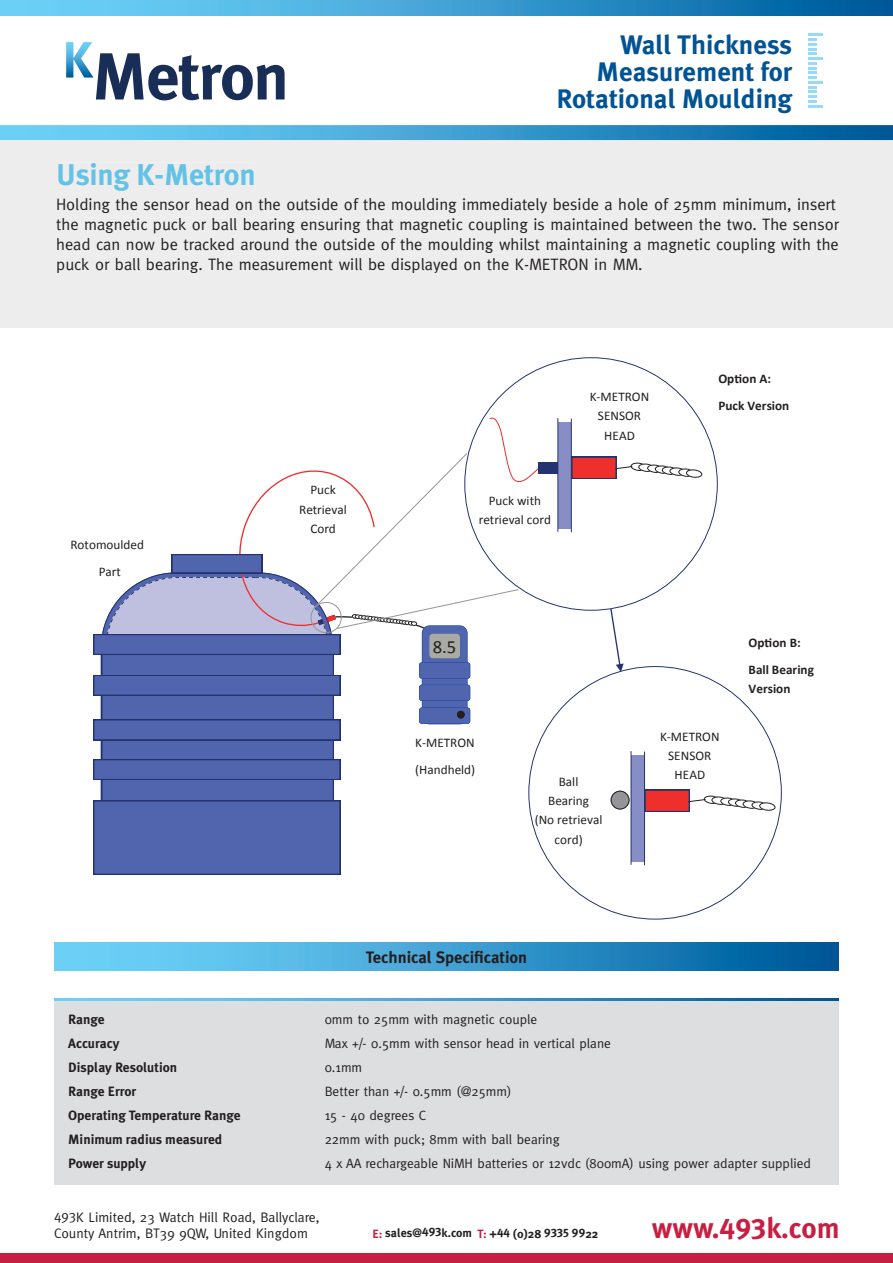
<style>
.page{position:relative;width:893px;height:1263px;background:#fff}
.page>*{position:absolute;margin:0;border:0;box-sizing:border-box;transform-origin:0 0}
.t1{font:700 66.45px "Meta Plus";letter-spacing:-.03em;color:#192e57}
.t2{font:700 30px "Meta Plus";letter-spacing:-.01em;color:#64c2e7}
.t3{font:700 28.8px "Meta Plus";color:#c71f41}
.t4{font:700 26.7px/26.7px "Meta Plus";color:#005394;text-align:right}
.t5{font:18.6px "Calibri";color:#231f20}
.t6{font:16.5px/19.8px "Meta";color:#231f20}
.t7{font:700 16.5px "Meta Plus";color:#231f20}
.t8{font:13.8px/15.5px "Meta";color:#231f20}
.t9{font:13.5px "Meta";color:#231f20}
.t10{font:700 13.5px "Meta Plus";color:#231f20}
.t11{font:13.2px/19.4px "Calibri";color:#231f20;text-align:center}
.t12{font:700 13.2px/27.2px "Calibri";color:#231f20}
.t13{font:700 12px "Meta Plus";color:#231f20}
.s1{color:#c71f41}
</style>
<div class="page">
<svg style="left:0;top:0;width:893px;height:140px;background:#3c9dcf"></svg>
<div style="left:0;top:16px;width:893px;height:109px;background:#fff"></div>
<div style="left:0;top:1253px;width:893px;height:10px;background:#c71f41"></div>
<div style="left:54px;top:943px;width:785px;height:28px;background:linear-gradient(to right,#7bdeff,#005b9c)"></div>
<div style="left:54px;top:999px;width:785px;height:185px;background:#dddee0"></div>
<svg style="left:54px;top:998px;width:785px;height:2px;background:#3b9ccf"></svg>
<svg style="left:66px;top:42px;width:28px;height:36px"></svg>
<hr style="left:808px;top:57px;width:14px;height:3px;background:#95daf8">
<svg style="left:808px;top:38px;width:8px;height:17px"></svg>
<hr style="left:808px;top:33px;width:14px;height:3px;background:#95daf8">
<hr style="left:808px;top:105px;width:14px;height:3px;background:#95daf8">
<svg style="left:808px;top:62px;width:14px;height:41px"></svg>
<div style="left:0;top:140px;width:893px;height:188px;background:#ededee"></div>
<div style="left:59px;top:163px;width:195px;height:28px;background:#ededee"></div>
<div style="left:58px;top:198px;width:778px;height:15px;background:#ededee"></div>
<div style="left:57px;top:218px;width:782px;height:15px;background:#ededee"></div>
<div style="left:57px;top:238px;width:782px;height:15px;background:#ededee"></div>
<div style="left:57px;top:257px;width:584px;height:16px;background:#ededee"></div>
<div style="left:102px;top:740px;width:232px;height:61px;background:#5165af"></div>
<div style="left:93px;top:801px;width:247px;height:73px;background:#5165af"></div>
<svg style="left:93px;top:759px;width:247px;height:21px;background:#4b5ea7"></svg>
<svg style="left:610px;top:611px;width:14px;height:55px"></svg>
<svg style="left:528px;top:666px;width:254px;height:253px"></svg>
<div style="left:631px;top:755px;width:13px;height:106px;background:#878dc5"></div>
<hr style="left:631px;top:751px;width:1px;height:113px;background:#24326f">
<hr style="left:644px;top:752px;width:1px;height:113px;background:#24326f">
<svg style="left:645px;top:790px;width:131px;height:22px"></svg>
<svg style="left:611px;top:791px;width:18px;height:18px"></svg>
<svg style="left:484px;top:357px;width:234px;height:254px"></svg>
<hr style="left:557px;top:418px;width:1px;height:113px;background:#24326f">
<hr style="left:571px;top:419px;width:1px;height:113px;background:#24326f">
<svg style="left:93px;top:416px;width:464px;height:324px"></svg>
<svg style="left:572px;top:457px;width:131px;height:22px"></svg>
<h1 class="t1" style="left:92px;top:38px;width:199px">Metron</h1>
<h3 class="t4" style="left:556px;top:32px;width:238px">Wall Thickness<br>Measurement for<br>Rotational Moulding</h3>
<h2 class="t2" style="left:56px;top:157px;width:201px">Using K-Metron</h2>
<p class="t6" style="left:56px;top:194px;width:784px">Holding the sensor head on the outside of the moulding immediately beside a hole of 25mm minimum, insert the magnetic puck or ball bearing ensuring that magnetic coupling is maintained between the two. The sensor head can now be tracked around the outside of the moulding whilst maintaining a magnetic coupling with the puck or ball bearing. The measurement will be displayed on the K-METRON in MM.</p>
<p class="t11" style="left:70px;top:531px;width:75px;line-height:27.2px">Rotomoulded<br>Part</p>
<p class="t11" style="left:299px;top:480px;width:49px">Puck<br>Retrieval<br>Cord</p>
<p class="t11" style="left:479px;top:491px;width:74px">Puck with retrieval cord</p>
<p class="t11" style="left:590px;top:387px;width:61px">K-METRON<br>SENSOR<br>HEAD</p>
<p class="t12" style="left:718px;top:365px;width:72px">Option A:<br>Puck Version</p>
<p class="t5" style="left:433px;top:635px;width:25px">8.5</p>
<p class="t11" style="left:415px;top:729px;width:62px;line-height:27.2px;text-align:left">K-METRON (Handheld)</p>
<p class="t11" style="left:535px;top:772px;width:69px">Ball<br>Bearing<br>(No retrieval cord)</p>
<p class="t11" style="left:660px;top:727px;width:61px">K-METRON<br>SENSOR<br>HEAD</p>
<p class="t12" style="left:749px;top:629px;width:67px">Option B:<br>Ball Bearing</p>
<p class="t12" style="left:749px;top:675px;width:43px">Version</p>
<p class="t7" style="left:366px;top:948px;width:163px">Technical Specification</p>
<p class="t10" style="left:68px;top:1012px;width:38px">Range</p>
<p class="t9" style="left:325px;top:1012px;width:214px">0mm to 25mm with magnetic couple</p>
<p class="t10" style="left:68px;top:1036px;width:53px">Accuracy</p>
<p class="t9" style="left:325px;top:1036px;width:288px">Max +/- 0.5mm with sensor head in vertical plane</p>
<p class="t10" style="left:68px;top:1060px;width:110px">Display Resolution</p>
<p class="t9" style="left:325px;top:1060px;width:39px">0.1mm</p>
<p class="t10" style="left:68px;top:1084px;width:70px">Range Error</p>
<p class="t9" style="left:325px;top:1084px;width:189px">Better than +/- 0.5mm (@25mm)</p>
<p class="t10" style="left:68px;top:1108px;width:174px">Operating Temperature Range</p>
<p class="t9" style="left:325px;top:1108px;width:103px">15 - 40 degrees C</p>
<p class="t10" style="left:68px;top:1132px;width:156px">Minimum radius measured</p>
<p class="t9" style="left:325px;top:1132px;width:236px">22mm with puck; 8mm with ball bearing</p>
<p class="t10" style="left:68px;top:1156px;width:79px">Power supply</p>
<p class="t9" style="left:325px;top:1156px;width:488px">4 x AA rechargeable NiMH batteries or 12vdc (800mA) using power adapter supplied</p>
<p class="t8" style="left:54px;top:1209px;width:267px">493K Limited, 23 Watch Hill Road, Ballyclare,<br>County Antrim, BT39 9QW, United Kingdom</p>
<p class="t13" style="left:373px;top:1225px;width:227px"><span class="s1">E:</span> sales@493k.com <span class="s1">T:</span> +44 (0)28 9335 9922</p>
<h3 class="t3" style="left:652px;top:1211px;width:189px">www.493k.com</h3>
</div>
